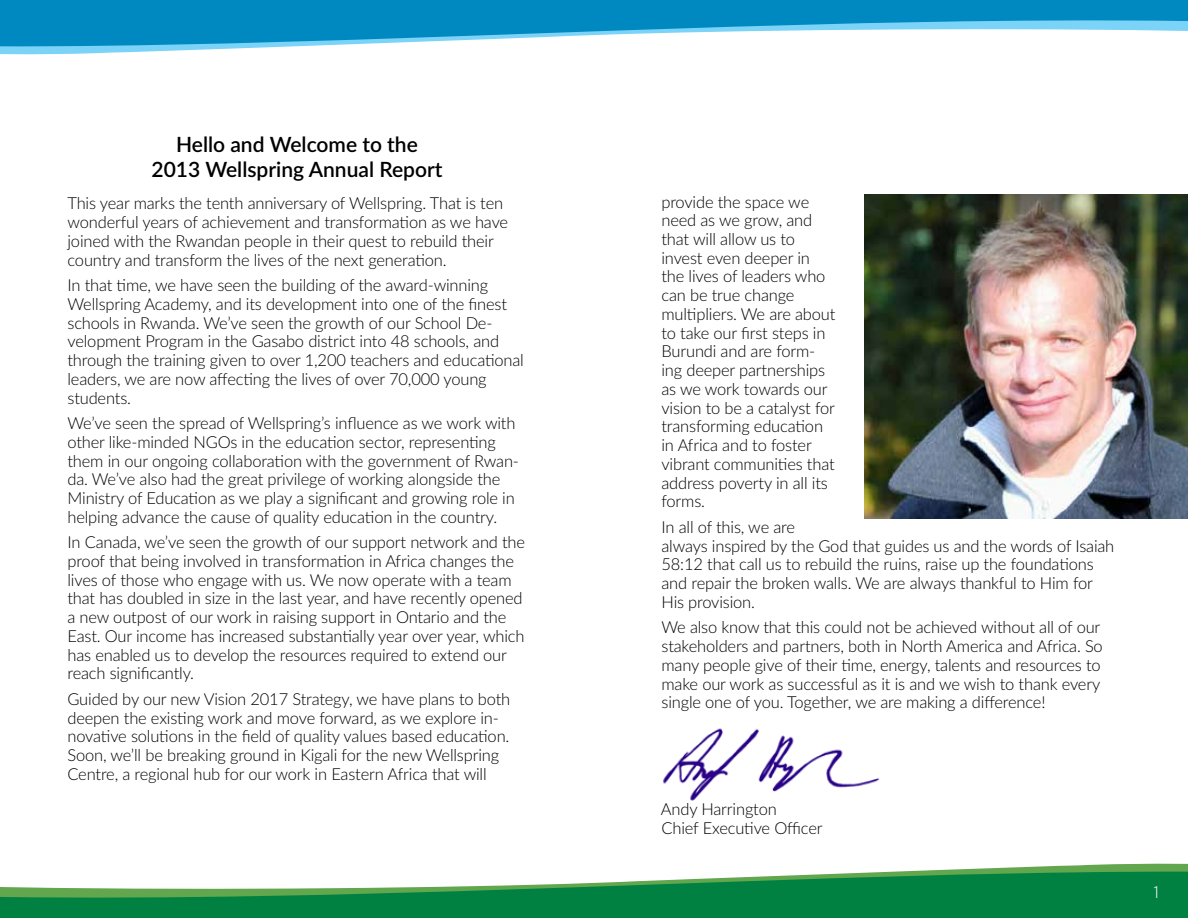
<style>
.page{position:relative;width:1188px;height:918px;background:#fff}
.page>*{position:absolute;margin:0;border:0;box-sizing:border-box;transform-origin:0 0}
.t1{font:600 21px/25.2px "Lato";color:#000;text-align:center}
.t2{font:300 18px "Myriad Pro";color:#fff}
.t3{font:300 16.5px/18.8px "Lato";letter-spacing:-.01em;color:#000}
</style>
<div class="page">
<img style="left:663px;top:728px;width:217px;height:73px">
<img style="left:864px;top:194px;width:324px;height:324px">
<svg style="left:0;top:863px;width:1188px;height:55px;fill:#008142"></svg>
<svg style="left:0;top:0;width:1188px;height:55px;fill:#0088c0"></svg>
<p class="t1" style="left:152px;top:131px;width:292px">Hello and Welcome to the<br>2013 Wellspring Annual Report</p>
<p class="t3" style="left:68px;top:193px;width:442px">This year marks the tenth anniversary of Wellspring. That is ten wonderful years of achievement and transformation as we have joined with the Rwandan people in their quest to rebuild their country and transform the lives of the next generation.</p>
<p class="t3" style="left:68px;top:275px;width:458px">In that time, we have seen the building of the award-winning Wellspring Academy, and its development into one of the finest schools in Rwanda. We’ve seen the growth of our School De&shy;velopment Program in the Gasabo district into 48 schools, and through the training given to over 1,200 teachers and educational leaders, we are now affecting the lives of over 70,000 young students.</p>
<p class="t3" style="left:68px;top:413px;width:453px">We’ve seen the spread of Wellspring’s influence as we work with other like-minded NGOs in the education sector, representing them in our ongoing collaboration with the government of Rwan&shy;da. We’ve also had the great privilege of working alongside the Ministry of Education as we play a significant and growing role in helping advance the cause of quality education in the country.</p>
<p class="t3" style="left:68px;top:532px;width:459px">In Canada, we’ve seen the growth of our support network and the proof that being involved in transformation in Africa changes the lives of those who engage with us. We now operate with a team that has doubled in size in the last year, and have recently opened a new outpost of our work in raising support in Ontario and the East. Our income has increased substantially year over year, which has enabled us to develop the resources required to extend our reach significantly.</p>
<p class="t3" style="left:68px;top:689px;width:444px">Guided by our new Vision 2017 Strategy, we have plans to both deepen the existing work and move forward, as we explore in&shy;novative solutions in the field of quality values based education.<br>Soon, we’ll be breaking ground in Kigali for the new Wellspring Centre, a regional hub for our work in Eastern Africa that will</p>
<p class="t3" style="left:662px;top:192px;width:175px">provide the space we need as we grow, and that will allow us to invest even deeper in the lives of leaders who can be true change multipliers. We are about to take our first steps in<br>Burundi and are form&shy;ing deeper partnerships as we work towards our vision to be a catalyst for transforming education in Africa and to foster vibrant communities that address poverty in all its forms.</p>
<p class="t3" style="left:662px;top:517px;width:454px">In all of this, we are<br>always inspired by the God that guides us and the words of Isaiah 58:12 that call us to rebuild the ruins, raise up the foundations and repair the broken walls. We are always thankful to Him for His provision.</p>
<p class="t3" style="left:662px;top:617px;width:443px">We also know that this could not be achieved without all of our stakeholders and partners, both in North America and Africa. So many people give of their time, energy, talents and resources to make our work as successful as it is and we wish to thank every single one of you. Together, we are making a difference!</p>
<p class="t3" style="left:661px;top:799px;width:163px">Andy Harrington<br>Chief Executive Officer</p>
<p class="t2" style="left:1152px;top:881px;width:10px">1</p>
</div>
